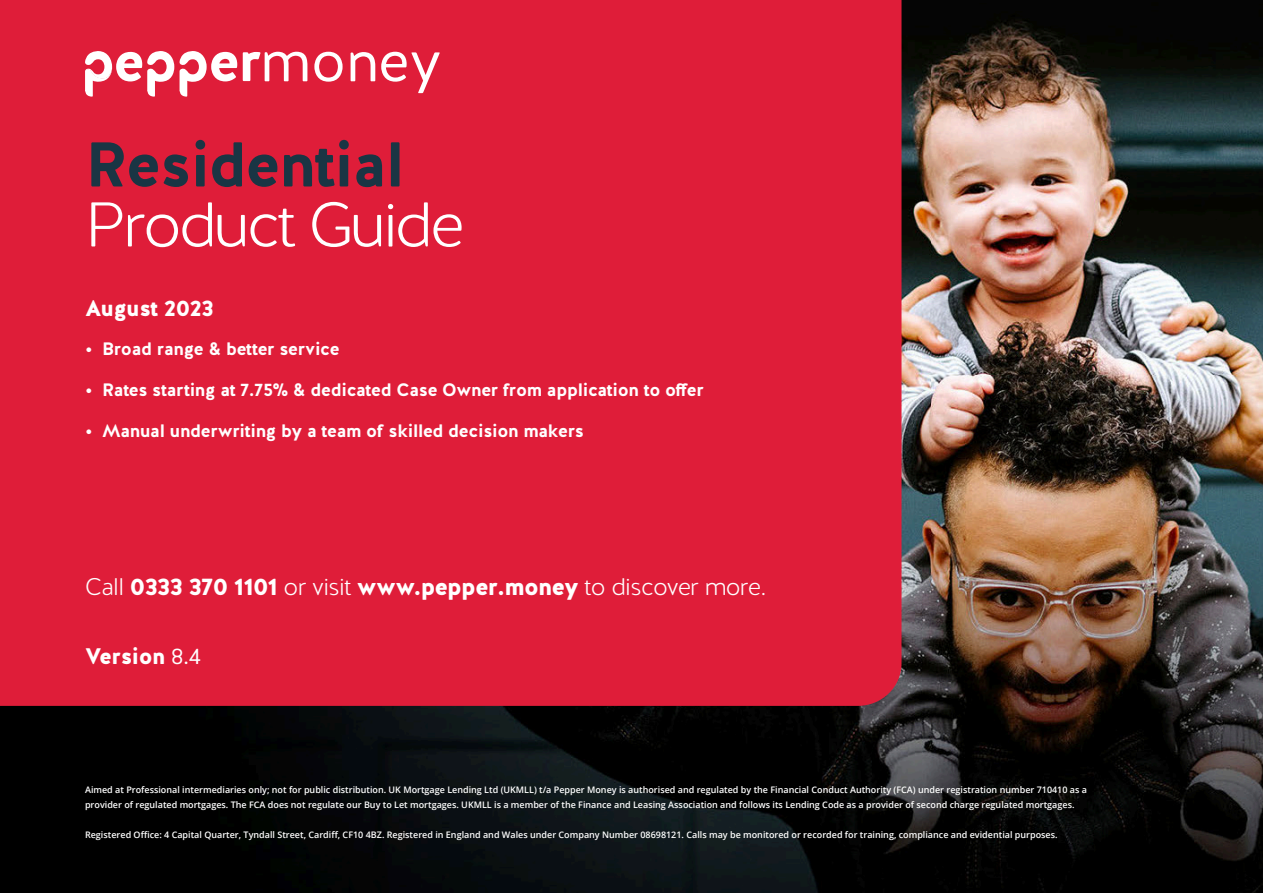
<style>
.page{position:relative;width:1263px;height:893px;background:#fff}
.page>*{position:absolute;margin:0;border:0;box-sizing:border-box;transform-origin:0 0}
.t1{font:300 63px/60px "Halis R";letter-spacing:-.05em;color:#fff}
.t2{font:900 24px "Halis R";letter-spacing:-.03em;color:#fff}
.t3{font:900 22.5px "Halis R";letter-spacing:-.02em;color:#fff}
.t4{font:700 18px "Halis R";letter-spacing:-.02em;color:#fff}
.Cover_Footer{font:600 9px/15px "Open Sans";color:#fff}
.s1{font-weight:700;color:#1a3544}
.s2{font-weight:300}
.s3{font-weight:400}
</style>
<div class="page">
<img style="left:0;top:0;width:1263px;height:893px">
<div style="left:0;top:0;width:901px;height:706px;background:#df1d39"></div>
<svg style="left:314px;top:52px;width:29px;height:30px"></svg>
<svg style="left:351px;top:52px;width:24px;height:29px"></svg>
<svg style="left:381px;top:52px;width:59px;height:41px"></svg>
<svg style="left:85px;top:51px;width:222px;height:46px"></svg>
<p class="t1" style="left:85px;top:137px;width:381px"><span class="s1">Residential<br></span>Product Guide</p>
<h2 class="t3" style="left:85px;top:293px;width:130px">August 2023</h2>
<p class="t4" style="left:85px;top:337px;width:256px">• Broad range &amp; better service</p>
<p class="t4" style="left:85px;top:378px;width:620px">• Rates starting at 7.75% &amp; dedicated Case Owner from application to offer</p>
<p class="t4" style="left:85px;top:419px;width:500px">• Manual underwriting by a team of skilled decision makers</p>
<p class="t2" style="left:85px;top:571px;width:683px"><span class="s2">Call</span> 0333 370 1101 <span class="s2">or visit</span> www.pepper.money <span class="s2">to discover more.</span></p>
<h2 class="t3" style="left:85px;top:642px;width:118px">Version <span class="s3">8.4</span></h2>
<p class="Cover_Footer" style="left:85px;top:782px;width:1003px">Aimed at Professional intermediaries only; not for public distribution. UK Mortgage Lending Ltd (UKMLL) t/a Pepper Money is authorised and regulated by the Financial Conduct Authority (FCA) under registration number 710410 as a provider of regulated mortgages. The FCA does not regulate our Buy to Let mortgages. UKMLL is a member of the Finance and Leasing Association and follows its Lending Code as a provider of second charge regulated mortgages.</p>
<p class="Cover_Footer" style="left:85px;top:827px;width:974px">Registered Office: 4 Capital Quarter, Tyndall Street, Cardiff, CF10 4BZ. Registered in England and Wales under Company Number 08698121. Calls may be monitored or recorded for training, compliance and evidential purposes.</p>
</div>
